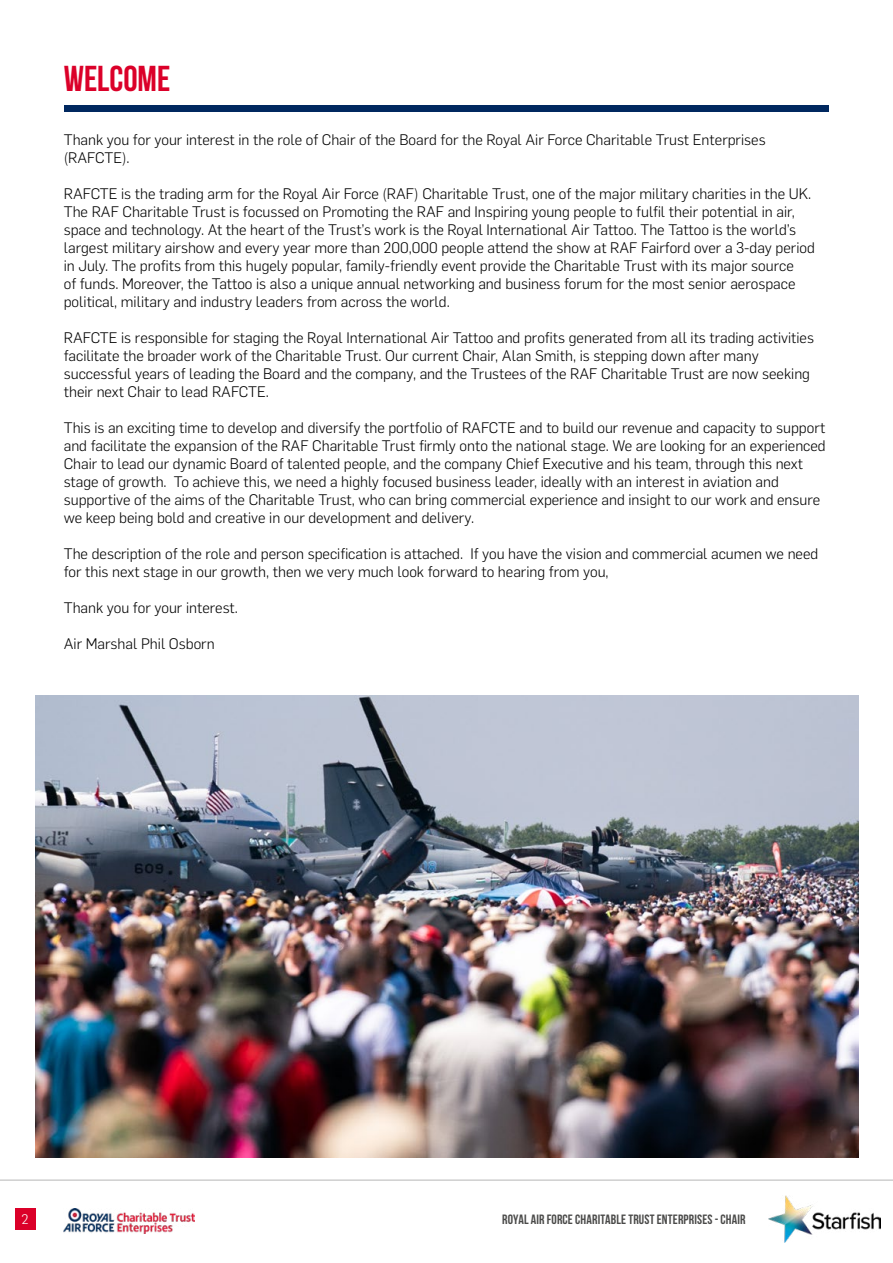
<style>
.page{position:relative;width:893px;height:1263px;background:#fff}
.page>*{position:absolute;margin:0;border:0;box-sizing:border-box;transform-origin:0 0}
.t1{font:700 36px "Bebas Neue";color:#db0029}
.t2{font:300 15px/18px "Flama";color:#000}
.t3{font:700 13.5px "Bebas Neue";letter-spacing:.015em;color:#4a4a49}
.t4{font:300 13.5px "Flama";color:#fff}
</style>
<div class="page">
<img style="left:64px;top:1209px;width:130px;height:24px">
<img style="left:768px;top:1196px;width:112px;height:46px">
<div style="left:15px;top:1208px;width:20px;height:21px;background:#db0029"></div>
<hr style="left:0;top:1179px;width:893px;height:2px;background:#000">
<div style="left:64px;top:105px;width:765px;height:7px;background:#00285f"></div>
<img style="left:35px;top:696px;width:824px;height:462px">
<h1 class="t1" style="left:64px;top:59px;width:108px">WELCOME</h1>
<p class="t2" style="left:64px;top:130px;width:703px">Thank you for your interest in the role of Chair of the Board for the Royal Air Force Charitable Trust Enterprises (RAFCTE).</p>
<p class="t2" style="left:64px;top:184px;width:753px">RAFCTE is the trading arm for the Royal Air Force (RAF) Charitable Trust, one of the major military charities in the UK.<br>The RAF Charitable Trust is focussed on Promoting the RAF and Inspiring young people to fulfil their potential in air, space and technology. At the heart of the Trust’s work is the Royal International Air Tattoo. The Tattoo is the world’s largest military airshow and every year more than 200,000 people attend the show at RAF Fairford over a 3-day period in July. The profits from this hugely popular, family-friendly event provide the Charitable Trust with its major source<br>of funds. Moreover, the Tattoo is also a unique annual networking and business forum for the most senior aerospace political, military and industry leaders from across the world.</p>
<p class="t2" style="left:64px;top:328px;width:752px">RAFCTE is responsible for staging the Royal International Air Tattoo and profits generated from all its trading activities facilitate the broader work of the Charitable Trust. Our current Chair, Alan Smith, is stepping down after many successful years of leading the Board and the company, and the Trustees of the RAF Charitable Trust are now seeking their next Chair to lead RAFCTE.</p>
<p class="t2" style="left:64px;top:418px;width:763px">This is an exciting time to develop and diversify the portfolio of RAFCTE and to build our revenue and capacity to support and facilitate the expansion of the RAF Charitable Trust firmly onto the national stage. We are looking for an experienced Chair to lead our dynamic Board of talented people, and the company Chief Executive and his team, through this next stage of growth. To achieve this, we need a highly focused business leader, ideally with an interest in aviation and supportive of the aims of the Charitable Trust, who can bring commercial experience and insight to our work and ensure we keep being bold and creative in our development and delivery.</p>
<p class="t2" style="left:64px;top:544px;width:756px">The description of the role and person specification is attached. If you have the vision and commercial acumen we need for this next stage in our growth, then we very much look forward to hearing from you,</p>
<p class="t2" style="left:64px;top:598px;width:176px">Thank you for your interest.</p>
<p class="t2" style="left:64px;top:634px;width:152px">Air Marshal Phil Osborn</p>
<p class="t4" style="left:22px;top:1210px;width:9px">2</p>
<p class="t3" style="left:502px;top:1211px;width:245px">ROYAL AIR FORCE CHARITABLE TRUST ENTERPRISES - CHAIR</p>
</div>
